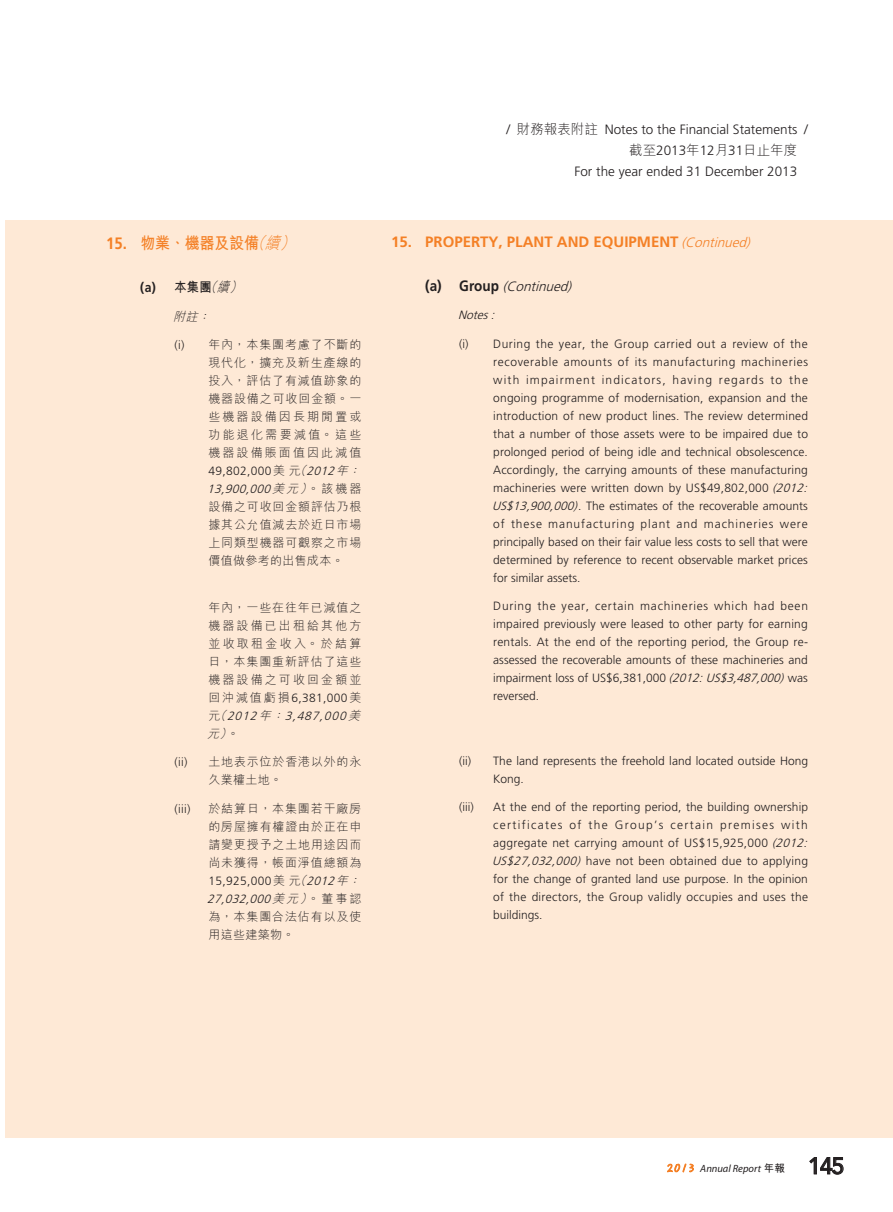
<style>
.page{position:relative;width:893px;height:1212px;background:#fff}
.page>*{position:absolute;margin:0;border:0;box-sizing:border-box;transform-origin:0 0}
._8__標題-C{font:700 16.5px "M Hei HK";color:#f48026;scale:.9 1}
._3__標題{font:700 15px "Frutiger LT Std";color:#f48026}
.t1{font:300 13.5px "Frutiger LT Std";color:#231f20}
._4__副標題{font:italic 300 13.5px "Frutiger LT Std";color:#231f20}
.t2{font:300 13.5px "M Hei HK";color:#231f20}
._9__副標題-C{font:700 13.5px "Frutiger LT Std";color:#231f20;scale:.9 1}
._2__附註內文{font:300 12px/18px "Frutiger LT Std";letter-spacing:.015em;color:#231f20}
._7__附註內文-C{font:300 12px/18px "M Hei HK";letter-spacing:.075em;color:#231f20}
._7__附註內文-C-2{font:300 12px/18px "M Hei HK";letter-spacing:.175em;color:#231f20}
._2__附註內文-2{font:italic 300 12px "Frutiger LT Std";color:#231f20}
._7__附註內文-C-3{font:300 12px "Frutiger LT Std";color:#231f20}
._7__附註內文-C-4{font:italic 300 12px "M Hei HK";color:#231f20}
.t3{font:italic 10.5px "Myriad Pro";color:#231f20}
.s1{font-family:"Frutiger LT Std"}
.s2{font-weight:300;font-style:italic}
.s3{font-family:"M Hei HK"}
.s4{font-family:"M Hei HK";font-weight:300;font-style:italic}
.s5{font-style:italic}
.s6{font-family:"Frutiger LT Std";font-style:italic}
.s7{font-weight:300;font-style:italic;font-size:13.5px}
.s8{font-weight:700;font-style:normal;font-size:15px}
.s9{font-family:"M Banquet PHK";font-weight:500;font-style:normal;font-size:15px;color:#f48026}
.s10{font-family:"M Hei HK";font-weight:700;font-style:normal}
.s11{font-family:"Avenir LT Std";font-weight:500;font-style:normal;font-size:23.25px}
</style>
<div class="page">
<div style="left:5px;top:220px;width:888px;height:917px;background:#fee9d6"></div>
<svg style="left:667px;top:1163px;width:27px;height:10px"></svg>
<svg style="left:809px;top:1157px;width:34px;height:18px"></svg>
<p class="_8__標題-C" style="left:106px;top:231px;width:216px"><span class="s1">15.</span> 物業、機器及設備<span class="s2">（續）</span></p>
<p class="_9__副標題-C" style="left:140px;top:279px;width:118px">(a) <span class="s3">本集團</span><span class="s4">（續）</span></p>
<p class="_7__附註內文-C-4" style="left:173px;top:310px;width:41px">附註：</p>
<p class="_7__附註內文-C" style="left:207px;top:336px;width:158px;text-indent:-33px"><span class="s1">(i)</span> 年內，本集團考慮了不斷的現代化，擴充及新生產線的投入，評估了有減值跡象的機器設備之可收回金額。一些機器設備因長期閒置或功能退化需要減值。這些機器設備賬面值因此減值<br><span class="s1">49,802,000</span>美元<span class="s5">（</span><span class="s6">2012</span><span class="s5">年：<br></span><span class="s6">13,900,000</span><span class="s5">美元）</span>。該機器設備之可收回金額評估乃根據其公允值減去於近日市場上同類型機器可觀察之市場價值做參考的出售成本。</p>
<p class="_7__附註內文-C-2" style="left:207px;top:598px;width:158px">年內，一些在往年已減值之機器設備已出租給其他方並收取租金收入。於結算日，本集團重新評估了這些機器設備之可收回金額並回沖減值虧損<span class="s1">6,381,000</span>美元<span class="s5">（</span><span class="s6">2012</span> <span class="s5">年：</span><span class="s6">3,487,000</span> <span class="s5">美元）</span>。</p>
<p class="_7__附註內文-C" style="left:208px;top:753px;width:155px;text-indent:-34px"><span class="s1">(ii)</span> 土地表示位於香港以外的永久業權土地。</p>
<p class="_7__附註內文-C-3" style="left:174px;top:802px;width:18px">(iii)</p>
<p class="_7__附註內文-C" style="left:207px;top:799px;width:158px">於結算日，本集團若干廠房的房屋擁有權證由於正在申請變更授予之土地用途因而尚未獲得，帳面淨值總額為<br><span class="s1">15,925,000</span>美元<span class="s5">（</span><span class="s6">2012</span><span class="s5">年：<br></span><span class="s6">27,032,000</span><span class="s5">美元）</span>。董事認為，本集團合法佔有以及使用這些建築物。</p>
<p class="t1" style="left:506px;top:122px;width:303px">/ <span class="s3">財務報表附註</span> Notes to the Financial Statements /</p>
<p class="t2" style="left:629px;top:143px;width:170px">截至<span class="s1">2013</span>年<span class="s1">12</span>月<span class="s1">31</span>日止年度</p>
<p class="t1" style="left:574px;top:164px;width:224px">For the year ended 31 December 2013</p>
<p class="_3__標題" style="left:391px;top:233px;width:364px">15. PROPERTY, PLANT AND EQUIPMENT <span class="s7">(Continued)</span></p>
<p class="_4__副標題" style="left:425px;top:278px;width:151px"><span class="s8">( a ) G r o u p</span> (Continued)</p>
<p class="_2__附註內文-2" style="left:458px;top:308px;width:41px">Notes :</p>
<p class="_2__附註內文" style="left:492px;top:335px;width:320px;text-indent:-33px">(i) During the year, the Group carried out a review of the recoverable amounts of its manufacturing machineries with impairment indicators, having regards to the ongoing programme of modernisation, expansion and the introduction of new product lines. The review determined that a number of those assets were to be impaired due to prolonged period of being idle and technical obsolescence.<br>Accordingly, the carrying amounts of these manufacturing machineries were written down by US$49,802,000 <span class="s5">(2012:<br>US$13,900,000)</span>. The estimates of the recoverable amounts of these manufacturing plant and machineries were principally based on their fair value less costs to sell that were determined by reference to recent observable market prices for similar assets.</p>
<p class="_2__附註內文" style="left:493px;top:597px;width:316px;text-align:justify">During the year, certain machineries which had been impaired previously were leased to other party for earning rentals. At the end of the reporting period, the Group re&shy;assessed the recoverable amounts of these machineries and impairment loss of US$6,381,000 <span class="s5">(2012:US$3,487,000)</span>was reversed.</p>
<p class="_2__附註內文" style="left:493px;top:752px;width:316px;text-indent:-34px">(ii) The land represents the freehold land located outside Hong<br>Kong.</p>
<p class="_2__附註內文" style="left:459px;top:798px;width:16px">(iii)</p>
<p class="_2__附註內文" style="left:492px;top:798px;width:320px">At the end of the reporting period, the building ownership certificates of the Group’s certain premises with aggregate net carrying amount of US$15,925,000 <span class="s5">(2012:<br>US$27,032,000)</span> have not been obtained due to applying for the change of granted land use purpose. In the opinion of the directors, the Group validly occupies and uses the buildings.</p>
<p class="t3" style="left:666px;top:1161px;width:179px"><span class="s9">2013</span> Annual Report <span class="s10">年報</span> <span class="s11">145</span></p>
</div>
